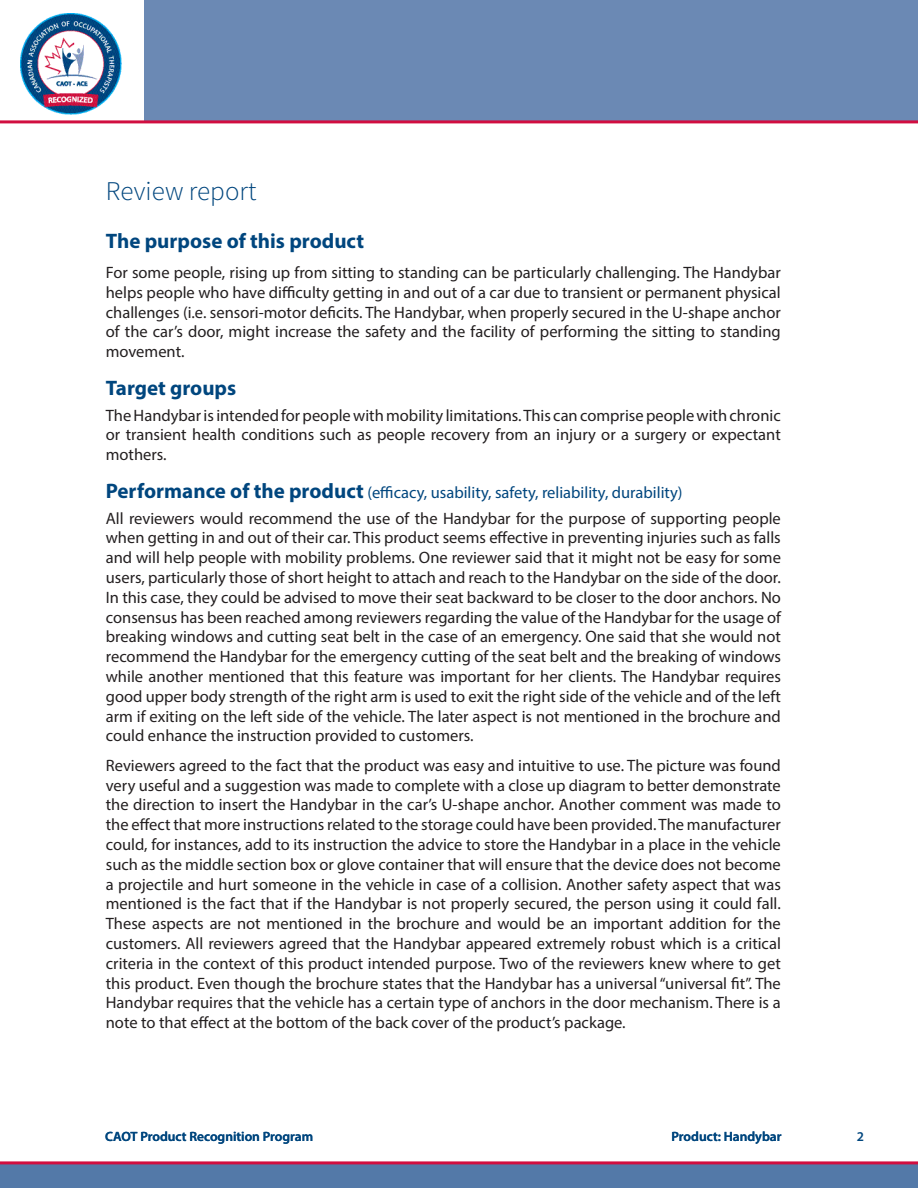
<style>
.page{position:relative;width:918px;height:1188px;background:#fff}
.page>*{position:absolute;margin:0;border:0;box-sizing:border-box;transform-origin:0 0}
.Header_18_pt{font:300 27px "Source Sans Pro";color:#00467e}
.Subheading_14_pt_bol{font:700 21px "Myriad Pro";color:#00467e}
.Body_text{font:16.5px/19.8px "Myriad Pro";color:#231f20;text-align:justify}
.Body_text_FIRST{font:16.5px/19.8px "Myriad Pro";color:#231f20;text-align:justify}
.Subheading_14_pt_bol-2{font:16.5px "Myriad Pro";color:#00467e}
.t1{font:600 13.5px "Myriad Pro";color:#00467e}
.s1{font-weight:700;font-size:21px}
</style>
<div class="page">
<div style="left:145px;top:0;width:773px;height:122px;background:#6b89b4"></div>
<div style="left:0;top:1164px;width:918px;height:24px;background:#5379a8"></div>
<hr style="left:0;top:1161px;width:918px;height:3px;background:#d10e40">
<hr style="left:0;top:120px;width:918px;height:3px;background:#d10e40">
<img style="left:21px;top:13px;width:101px;height:101px">
<p class="Header_18_pt" style="left:106px;top:174px;width:152px">Review report</p>
<p class="Subheading_14_pt_bol" style="left:106px;top:228px;width:260px">The purpose of this product</p>
<p class="Body_text" style="left:106px;top:262px;width:677px">For some people, rising up from sitting to standing can be particularly challenging. The Handybar helps people who have difficulty getting in and out of a car due to transient or permanent physical challenges (i.e. sensori-motor deficits. The Handybar, when properly secured in the U-shape anchor of the car’s door, might increase the safety and the facility of performing the sitting to standing movement.</p>
<p class="Subheading_14_pt_bol" style="left:106px;top:375px;width:132px">Target groups</p>
<p class="Body_text_FIRST" style="left:106px;top:405px;width:676px">The Handybar is intended for people with mobility limitations. This can comprise people with chronic or transient health conditions such as people recovery from an injury or a surgery or expectant mothers.</p>
<p class="Subheading_14_pt_bol-2" style="left:106px;top:483px;width:578px"><span class="s1">Performance of the product</span> (efficacy, usability, safety, reliability, durability)</p>
<p class="Body_text_FIRST" style="left:106px;top:508px;width:677px">All reviewers would recommend the use of the Handybar for the purpose of supporting people when getting in and out of their car. This product seems effective in preventing injuries such as falls and will help people with mobility problems. One reviewer said that it might not be easy for some users, particularly those of short height to attach and reach to the Handybar on the side of the door.<br>In this case, they could be advised to move their seat backward to be closer to the door anchors. No consensus has been reached among reviewers regarding the value of the Handybar for the usage of breaking windows and cutting seat belt in the case of an emergency. One said that she would not recommend the Handybar for the emergency cutting of the seat belt and the breaking of windows while another mentioned that this feature was important for her clients. The Handybar requires good upper body strength of the right arm is used to exit the right side of the vehicle and of the left arm if exiting on the left side of the vehicle. The later aspect is not mentioned in the brochure and could enhance the instruction provided to customers.</p>
<p class="Body_text" style="left:106px;top:755px;width:677px">Reviewers agreed to the fact that the product was easy and intuitive to use. The picture was found very useful and a suggestion was made to complete with a close up diagram to better demonstrate the direction to insert the Handybar in the car’s U-shape anchor. Another comment was made to the effect that more instructions related to the storage could have been provided. The manufacturer could, for instances, add to its instruction the advice to store the Handybar in a place in the vehicle such as the middle section box or glove container that will ensure that the device does not become a projectile and hurt someone in the vehicle in case of a collision. Another safety aspect that was mentioned is the fact that if the Handybar is not properly secured, the person using it could fall.<br>These aspects are not mentioned in the brochure and would be an important addition for the customers. All reviewers agreed that the Handybar appeared extremely robust which is a critical criteria in the context of this product intended purpose. Two of the reviewers knew where to get this product. Even though the brochure states that the Handybar has a universal “universal fit”. The Handybar requires that the vehicle has a certain type of anchors in the door mechanism. There is a note to that effect at the bottom of the back cover of the product’s package.</p>
<p class="t1" style="left:105px;top:1128px;width:210px">CAOT Product Recognition Program</p>
<p class="t1" style="left:672px;top:1128px;width:111px">Product: Handybar</p>
<p class="t1" style="left:857px;top:1128px;width:9px">2</p>
</div>
